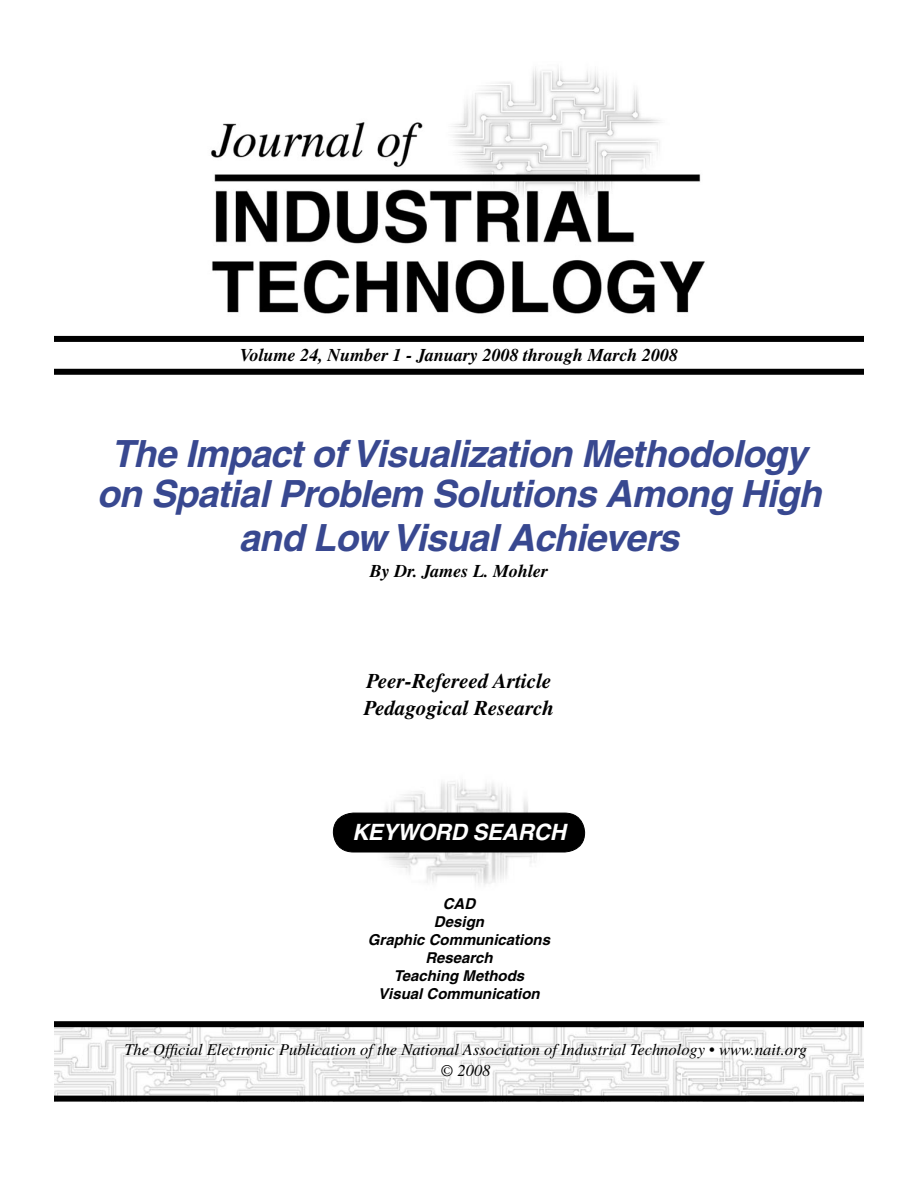
<style>
.page{position:relative;width:918px;height:1188px;background:#fff}
.page>*{position:absolute;margin:0;border:0;box-sizing:border-box;transform-origin:0 0}
.t1{font:italic 700 37.5px/42px "Helvetica";letter-spacing:-.02em;color:#384890;text-align:center}
.t2{font:italic 700 22.5px "Helvetica";letter-spacing:-.015em;color:#fff}
.AUTHOR{font:italic 700 21px "Times";color:#000}
.AUTHOR-2{font:italic 700 18px "Times";color:#000}
.t3{font:italic 16.5px "Times";color:#000}
.KEYWORDS{font:italic 700 15px "Helvetica";color:#000}
</style>
<div class="page">
<img style="left:54px;top:1027px;width:809px;height:69px">
<div style="left:54px;top:1021px;width:810px;height:6px;background:#000"></div>
<div style="left:54px;top:336px;width:810px;height:6px;background:#000"></div>
<div style="left:54px;top:1096px;width:810px;height:6px;background:#000"></div>
<img style="left:211px;top:68px;width:494px;height:246px">
<div style="left:54px;top:369px;width:810px;height:6px;background:#000"></div>
<img style="left:367px;top:781px;width:183px;height:104px">
<div style="left:333px;top:812px;width:252px;height:40px;background:#000"></div>
<p class="AUTHOR-2" style="left:240px;top:344px;width:440px">Volume 24, Number 1 - January 2008 through March 2008</p>
<p class="t1" style="left:97px;top:432px;width:726px">The Impact of Visualization Methodology on Spatial Problem Solutions Among High and Low Visual Achievers</p>
<p class="AUTHOR-2" style="left:370px;top:561px;width:180px">By Dr. James L. Mohler</p>
<p class="AUTHOR" style="left:366px;top:669px;width:187px">Peer-Refereed Article</p>
<p class="AUTHOR" style="left:364px;top:695px;width:192px">Pedagogical Research</p>
<p class="t2" style="left:352px;top:819px;width:215px">KEYWORD SEARCH</p>
<p class="KEYWORDS" style="left:443px;top:895px;width:34px">CAD</p>
<p class="KEYWORDS" style="left:434px;top:913px;width:52px">Design</p>
<p class="KEYWORDS" style="left:368px;top:931px;width:184px">Graphic Communications</p>
<p class="KEYWORDS" style="left:425px;top:949px;width:69px">Research</p>
<p class="KEYWORDS" style="left:394px;top:967px;width:132px">Teaching Methods</p>
<p class="KEYWORDS" style="left:378px;top:985px;width:163px">Visual Communication</p>
<p class="t3" style="left:124px;top:1041px;width:684px">The Official Electronic Publication of the National Association of Industrial Technology • www.nait.org</p>
<p class="t3" style="left:441px;top:1062px;width:51px">© 2008</p>
</div>
